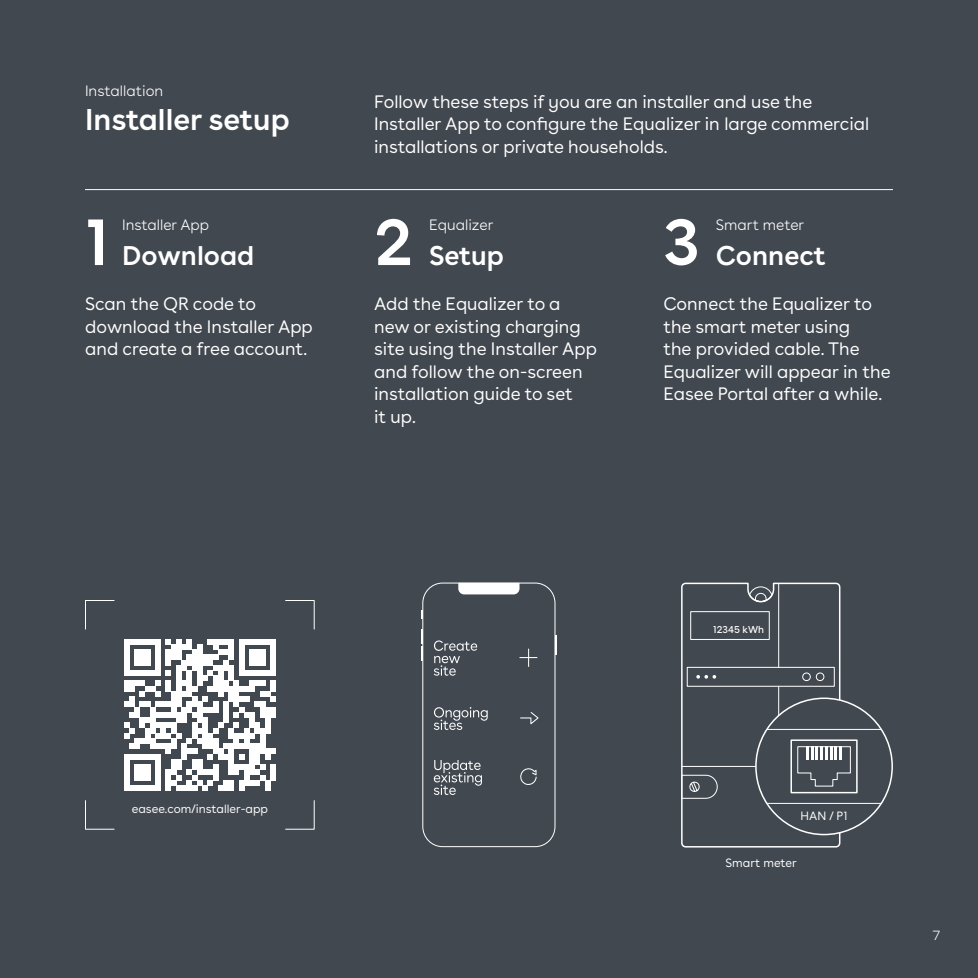
<style>
.page{position:relative;width:978px;height:978px;background:#424850}
.page>*{position:absolute;margin:0;border:0;box-sizing:border-box;transform-origin:0 0}
.t1{font:600 66px "Buenos Aires";color:#fff}
.t2{font:600 30px "Buenos Aires";color:#fff}
.t3{font:600 27px "Buenos Aires";color:#fff}
.t4{font:18px/22.5px "Buenos Aires";color:#fff}
.t5{font:300 15px "Buenos Aires";color:#fff}
.t6{font:300 13.5px "Buenos Aires";color:#fff}
.t7{font:12px "Buenos Aires";color:#fff}
.t8{font:9.9px "Buenos Aires";color:#fff}
</style>
<div class="page">
<svg style="left:519px;top:649px;width:18px;height:18px"></svg>
<svg style="left:520px;top:712px;width:18px;height:12px"></svg>
<svg style="left:520px;top:768px;width:17px;height:17px"></svg>
<div style="left:422px;top:583px;width:133px;height:264px;border:1px solid #fff;border-radius:20px"></div>
<svg style="left:458px;top:583px;width:61px;height:11px"></svg>
<svg style="left:421px;top:611px;width:2px;height:8px"></svg>
<svg style="left:555px;top:635px;width:2px;height:19px"></svg>
<svg style="left:421px;top:629px;width:2px;height:31px"></svg>
<svg style="left:434px;top:640px;width:43px;height:36px"></svg>
<svg style="left:434px;top:707px;width:54px;height:23px"></svg>
<svg style="left:434px;top:760px;width:48px;height:35px"></svg>
<hr style="left:85px;top:189px;width:808px;height:1px;background:#fff">
<svg style="left:85px;top:600px;width:30px;height:30px"></svg>
<svg style="left:285px;top:600px;width:30px;height:30px"></svg>
<svg style="left:285px;top:800px;width:30px;height:30px"></svg>
<svg style="left:85px;top:800px;width:30px;height:30px"></svg>
<svg style="left:124px;top:639px;width:152px;height:152px"></svg>
<svg style="left:681px;top:799px;width:160px;height:49px"></svg>
<div style="left:756px;top:698px;width:136px;height:137px;background:#424850;border-radius:50%"></div>
<hr style="left:763px;top:729px;width:123px;height:1px;background:#fff">
<hr style="left:763px;top:803px;width:123px;height:1px;background:#fff">
<div style="left:790px;top:739px;width:68px;height:54px;border:2px solid #fff"></div>
<svg style="left:681px;top:582px;width:170px;height:217px"></svg>
<p class="t5" style="left:85px;top:79px;width:80px">Installation</p>
<h2 class="t2" style="left:85px;top:94px;width:206px">Installer setup</h2>
<p class="t4" style="left:374px;top:88px;width:496px">Follow these steps if you are an installer and use the<br>Installer App to configure the Equalizer in large commercial installations or private households.</p>
<h1 class="t1" style="left:85px;top:187px;width:26px">1</h1>
<h1 class="t1" style="left:374px;top:187px;width:40px">2</h1>
<p class="t5" style="left:122px;top:213px;width:89px">Installer App</p>
<h3 class="t3" style="left:122px;top:233px;width:134px">Download</h3>
<h1 class="t1" style="left:663px;top:187px;width:38px">3</h1>
<p class="t5" style="left:429px;top:213px;width:66px">Equalizer</p>
<p class="t5" style="left:716px;top:213px;width:90px">Smart meter</p>
<h3 class="t3" style="left:429px;top:233px;width:76px">Setup</h3>
<h3 class="t3" style="left:716px;top:233px;width:111px">Connect</h3>
<p class="t4" style="left:85px;top:291px;width:229px">Scan the QR code to download the Installer App and create a free account.</p>
<p class="t4" style="left:663px;top:291px;width:229px">Connect the Equalizer to the smart meter using<br>the provided cable. The<br>Equalizer will appear in the<br>Easee Portal after a while.</p>
<p class="t4" style="left:374px;top:291px;width:224px">Add the Equalizer to a new or existing charging site using the Installer App and follow the on-screen installation guide to set<br>it up.</p>
<p class="t7" style="left:132px;top:799px;width:138px">easee.com/installer-app</p>
<p class="t8" style="left:713px;top:621px;width:53px">12345 kWh</p>
<p class="t7" style="left:801px;top:806px;width:48px">HAN / P1</p>
<p class="t7" style="left:725px;top:853px;width:73px">Smart meter</p>
<p class="t6" style="left:933px;top:925px;width:9px">7</p>
</div>
